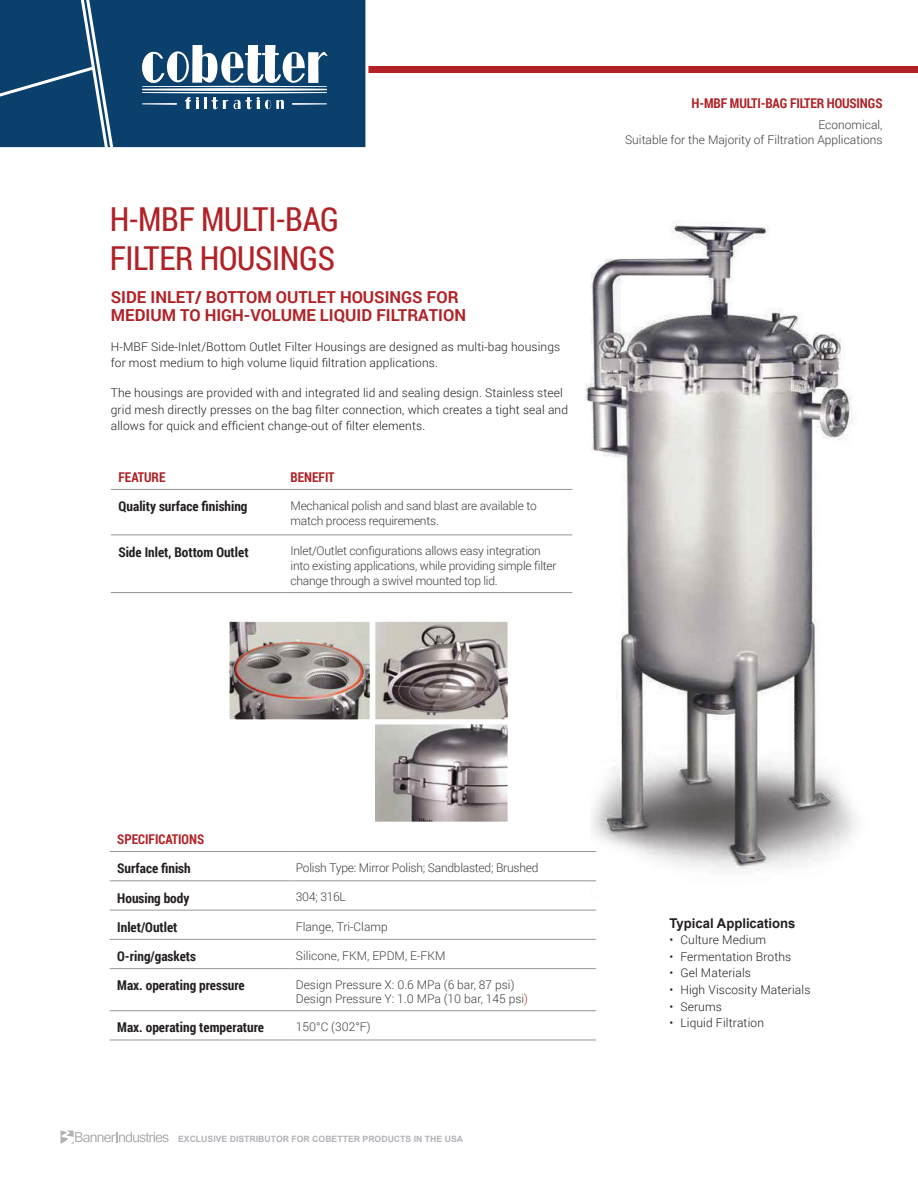
<style>
.page{position:relative;width:918px;height:1188px;background:#fff}
.page>*{position:absolute;margin:0;border:0;box-sizing:border-box;transform-origin:0 0}
.t1{font:33px/39.6px "Roboto Condensed";letter-spacing:-.01em;color:#b12226}
.t2{font:700 16.5px/18px "Roboto";color:#b12226}
.t3{font:700 13.5px "Roboto Condensed";color:#231f20}
.t4{font:700 13.5px "Roboto Condensed";letter-spacing:-.01em;color:#b12226}
.t5{font:700 13.5px "Arial";color:#231f20}
.t6{font:300 12px/16.5px "Roboto";letter-spacing:.01em;color:#231f20}
.t7{font:300 12px/15px "Roboto";letter-spacing:-.02em;color:#3e3e3f}
.t8{font:300 12px/14.4px "Roboto";color:#3e3e3f;text-align:right}
.t9{font:700 8.7px "Arial";color:#b2b3b7}
.s1{color:#b83c31}
</style>
<div class="page">
<img style="left:572px;top:224px;width:284px;height:658px">
<div style="left:330px;top:66px;width:588px;height:7px;background:#b12226"></div>
<div style="left:119px;top:0;width:249px;height:148px;background:#0b406d"></div>
<svg style="left:0;top:0;width:119px;height:148px;background:#1c4d77"></svg>
<svg style="left:142px;top:45px;width:186px;height:65px"></svg>
<svg style="left:60px;top:1131px;width:109px;height:13px"></svg>
<hr style="left:111px;top:489px;width:172px;height:1px;background:#939598">
<hr style="left:283px;top:489px;width:289px;height:1px;background:#939598">
<hr style="left:111px;top:534px;width:172px;height:1px;background:#939598">
<hr style="left:111px;top:592px;width:172px;height:1px;background:#939598">
<hr style="left:283px;top:534px;width:289px;height:1px;background:#939598">
<hr style="left:283px;top:592px;width:289px;height:1px;background:#939598">
<hr style="left:110px;top:1010px;width:178px;height:1px;background:#939598">
<hr style="left:110px;top:1040px;width:178px;height:1px;background:#939598">
<hr style="left:288px;top:910px;width:308px;height:1px;background:#939598">
<hr style="left:288px;top:939px;width:308px;height:1px;background:#939598">
<hr style="left:288px;top:968px;width:308px;height:1px;background:#939598">
<hr style="left:288px;top:1010px;width:308px;height:1px;background:#939598">
<hr style="left:288px;top:1040px;width:308px;height:1px;background:#939598">
<hr style="left:110px;top:851px;width:178px;height:1px;background:#939598">
<hr style="left:288px;top:851px;width:308px;height:1px;background:#939598">
<hr style="left:110px;top:880px;width:178px;height:1px;background:#939598">
<hr style="left:288px;top:880px;width:308px;height:1px;background:#939598">
<hr style="left:110px;top:910px;width:178px;height:1px;background:#939598">
<hr style="left:110px;top:939px;width:178px;height:1px;background:#939598">
<hr style="left:110px;top:968px;width:178px;height:1px;background:#939598">
<img style="left:229px;top:621px;width:279px;height:201px">
<h1 class="t1" style="left:110px;top:198px;width:231px">H-MBF MULTI-BAG<br>FILTER HOUSINGS</h1>
<h2 class="t2" style="left:111px;top:287px;width:357px">SIDE INLET/ BOTTOM OUTLET HOUSINGS FOR<br>MEDIUM TO HIGH-VOLUME LIQUID FILTRATION</h2>
<p class="t6" style="left:111px;top:338px;width:451px">H-MBF Side-Inlet/Bottom Outlet Filter Housings are designed as multi-bag housings for most medium to high volume liquid filtration applications.</p>
<p class="t6" style="left:111px;top:384px;width:459px">The housings are provided with and integrated lid and sealing design. Stainless steel grid mesh directly presses on the bag filter connection, which creates a tight seal and allows for quick and efficient change-out of filter elements.</p>
<p class="t4" style="left:118px;top:468px;width:49px">FEATURE</p>
<p class="t4" style="left:291px;top:468px;width:46px">BENEFIT</p>
<p class="t3" style="left:118px;top:497px;width:131px">Quality surface finishing</p>
<p class="t7" style="left:291px;top:497px;width:248px">Mechanical polish and sand blast are available to match process requirements.</p>
<p class="t3" style="left:118px;top:542px;width:132px">Side Inlet, Bottom Outlet</p>
<p class="t7" style="left:291px;top:543px;width:268px">Inlet/Outlet configurations allows easy integration into existing applications, while providing simple filter change through a swivel mounted top lid.</p>
<p class="t4" style="left:692px;top:93px;width:192px">H-MBF MULTI-BAG FILTER HOUSINGS</p>
<p class="t8" style="left:625px;top:117px;width:259px">Economical,<br>Suitable for the Majority of Filtration Applications</p>
<p class="t4" style="left:117px;top:830px;width:88px">SPECIFICATIONS</p>
<p class="t3" style="left:117px;top:859px;width:75px">Surface finish</p>
<p class="t7" style="left:296px;top:860px;width:244px">Polish Type: Mirror Polish; Sandblasted; Brushed</p>
<p class="t3" style="left:117px;top:888px;width:74px">Housing body</p>
<p class="t7" style="left:296px;top:889px;width:52px">304; 316L</p>
<p class="t3" style="left:117px;top:917px;width:62px">Inlet/Outlet</p>
<p class="t8" style="left:296px;top:919px;width:93px">Flange, Tri-Clamp</p>
<p class="t3" style="left:117px;top:947px;width:80px">O-ring/gaskets</p>
<p class="t8" style="left:296px;top:948px;width:151px">Silicone, FKM, EPDM, E-FKM</p>
<p class="t3" style="left:117px;top:976px;width:129px">Max. operating pressure</p>
<p class="t8" style="left:296px;top:977px;width:234px;text-align:left">Design Pressure X: 0.6 MPa (6 bar, 87 psi)<br>Design Pressure Y: 1.0 MPa (10 bar, 145 psi<span class="s1">)</span></p>
<p class="t3" style="left:117px;top:1018px;width:148px">Max. operating temperature</p>
<p class="t7" style="left:296px;top:1019px;width:76px">150°C (302°F)</p>
<p class="t9" style="left:178px;top:1133px;width:287px">EXCLUSIVE DISTRIBUTOR FOR COBETTER PRODUCTS IN THE USA</p>
<p class="t5" style="left:670px;top:914px;width:127px">Typical Applications</p>
<p class="t6" style="left:670px;top:931px;width:98px">• Culture Medium</p>
<p class="t6" style="left:670px;top:948px;width:123px">• Fermentation Broths</p>
<p class="t6" style="left:670px;top:965px;width:83px">• Gel Materials</p>
<p class="t6" style="left:670px;top:981px;width:142px">• High Viscosity Materials</p>
<p class="t6" style="left:670px;top:998px;width:54px">• Serums</p>
<p class="t6" style="left:670px;top:1014px;width:96px">• Liquid Filtration</p>
</div>
